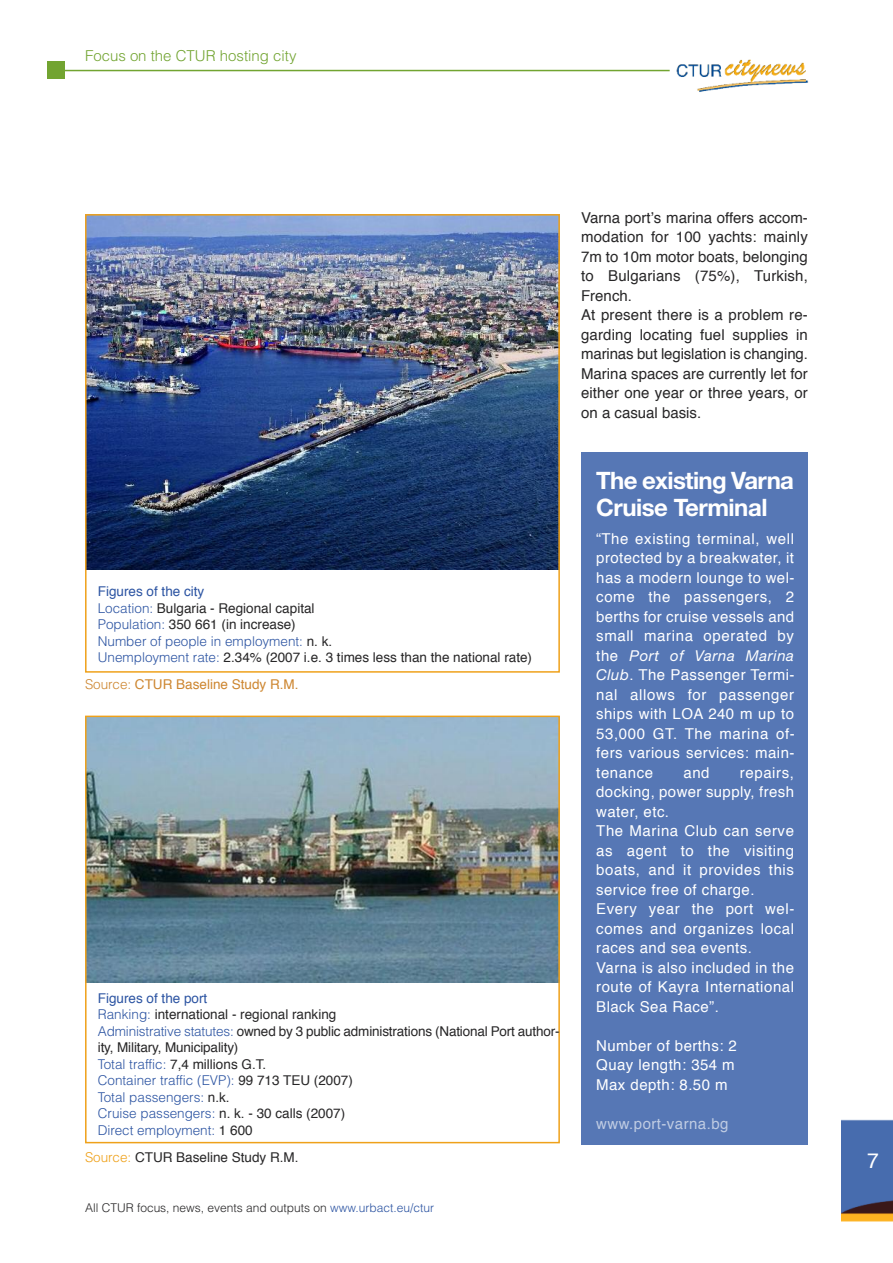
<style>
.page{position:relative;width:893px;height:1263px;background:#fff}
.page>*{position:absolute;margin:0;border:0;box-sizing:border-box;transform-origin:0 0}
.t1{font:700 24px/27px "Helvetica Neue";letter-spacing:-.025em;color:#fff}
.t2{font:21px "Helvetica";color:#fff}
.t3{font:15px/19.5px "Helvetica";letter-spacing:.03em;color:#fff;text-align:justify}
.t4{font:15px/19.5px "Helvetica";color:#272627}
.t5{font:300 15px "Helvetica";color:#72a431}
.t6{font:italic 15px "Helvetica Neue";letter-spacing:.04em;color:#fff}
.t7{font:15px "Helvetica";letter-spacing:.03em;color:#c0cce3}
.t8{font:13.5px/16.5px "Helvetica";color:#272627}
.t9{font:13.5px "Helvetica";color:#cd8630}
.t10{font:300 12px "Helvetica";color:#272627}
.s1{color:#2c54a2}
.s2{font-weight:300;color:#2c54a2}
.s3{font-weight:300}
.s4{font-weight:300;color:#efa11a}
.s5{font-family:"Helvetica";font-style:normal}
.s6{font-family:"Helvetica Neue";font-style:italic}
</style>
<div class="page">
<img style="left:676px;top:59px;width:133px;height:33px">
<hr style="left:58px;top:70px;width:612px;height:1px;background:#72a431">
<div style="left:48px;top:62px;width:17px;height:17px;background:#72a431"></div>
<img style="left:842px;top:1119px;width:51px;height:103px">
<img style="left:88px;top:217px;width:469px;height:352px">
<img style="left:88px;top:719px;width:469px;height:263px">
<div style="left:85px;top:214px;width:475px;height:459px;border:2px solid #efa11a"></div>
<div style="left:85px;top:716px;width:475px;height:427px;border:2px solid #efa11a"></div>
<div style="left:581px;top:452px;width:227px;height:692px;background:#5677b5"></div>
<p class="t5" style="left:85px;top:51px;width:213px">Focus on the CTUR hosting city</p>
<p class="t8" style="left:98px;top:584px;width:436px"><span class="s1">Figures of the city<br></span><span class="s2">Location:</span> Bulgaria - Regional capital<br><span class="s2">Population:</span> 350 661 (in increase)<br><span class="s2">Number of people in employment:</span> n. k.<br><span class="s2">Unemployment rate:</span> 2.34% (2007 i.e. 3 times less than the national rate)</p>
<p class="t9" style="left:85px;top:679px;width:215px"><span class="s3">Source:</span> CTUR Baseline Study R.M.</p>
<p class="t8" style="left:98px;top:991px;width:463px"><span class="s1">Figures of the port<br></span><span class="s2">Ranking:</span> international - regional ranking<br><span class="s2">Administrative statutes:</span> owned by 3 public administrations (national Port author&shy;ity, Military, Municipality)<br><span class="s2">Total traffic:</span> 7,4 millions g.T.<br><span class="s2">Container traffic (EVP):</span> 99 713 TEU (2007)<br><span class="s2">Total passengers:</span> n.k.<br><span class="s2">Cruise passengers:</span> n. k. - 30 calls (2007)<br><span class="s2">Direct employment:</span> 1 600</p>
<p class="t8" style="left:85px;top:1150px;width:215px"><span class="s4">Source:</span> CTUR Baseline Study R.M.</p>
<p class="t10" style="left:85px;top:1203px;width:350px">All CTUR focus, news, events and outputs on <span class="s1">www.urbact.eu/ctur</span></p>
<p class="t4" style="left:581px;top:209px;width:228px">Varna port’s marina offers accom&shy;modation for 100 yachts: mainly<br>7m to 10m motor boats, belonging to Bulgarians (75%), Turkish,<br>French.<br>at present there is a problem re&shy;garding locating fuel supplies in marinas but legislation is changing.<br>Marina spaces are currently let for either one year or three years, or on a casual basis.</p>
<h1 class="t1" style="left:596px;top:469px;width:199px">The existing Varna<br>Cruise Terminal</h1>
<p class="t3" style="left:596px;top:530px;width:200px">“The existing terminal, well protected by a breakwater, it has a modern lounge to wel&shy;come the passengers, 2 berths for cruise vessels and small marina operated by</p>
<p class="t6" style="left:596px;top:650px;width:199px"><span class="s5">the</span> Port of Varna Marina</p>
<p class="t3" style="left:596px;top:666px;width:200px"><span class="s6">Club</span>. The Passenger Termi&shy;nal allows for passenger ships with lOa 240 m up to 53,000 gT. The marina of&shy;fers various services: main&shy;tenance</p>
<p class="t3" style="left:683px;top:764px;width:28px">and</p>
<p class="t3" style="left:596px;top:764px;width:200px;text-align:left;text-indent:144px">repairs, docking, power supply, fresh water, etc.<br>The Marina Club can serve as agent to the visiting boats, and it provides this service free of charge.<br>Every year the port wel&shy;comes and organizes local races and sea events.<br>Varna is also included in the route of Kayra international<br>Black Sea Race”.</p>
<p class="t3" style="left:596px;top:1037px;width:142px;text-align:left">number of berths: 2<br>Quay length: 354 m<br>Max depth: 8.50 m</p>
<p class="t7" style="left:596px;top:1117px;width:134px">www.port-varna.bg</p>
<h2 class="t2" style="left:867px;top:1152px;width:13px">7</h2>
</div>
